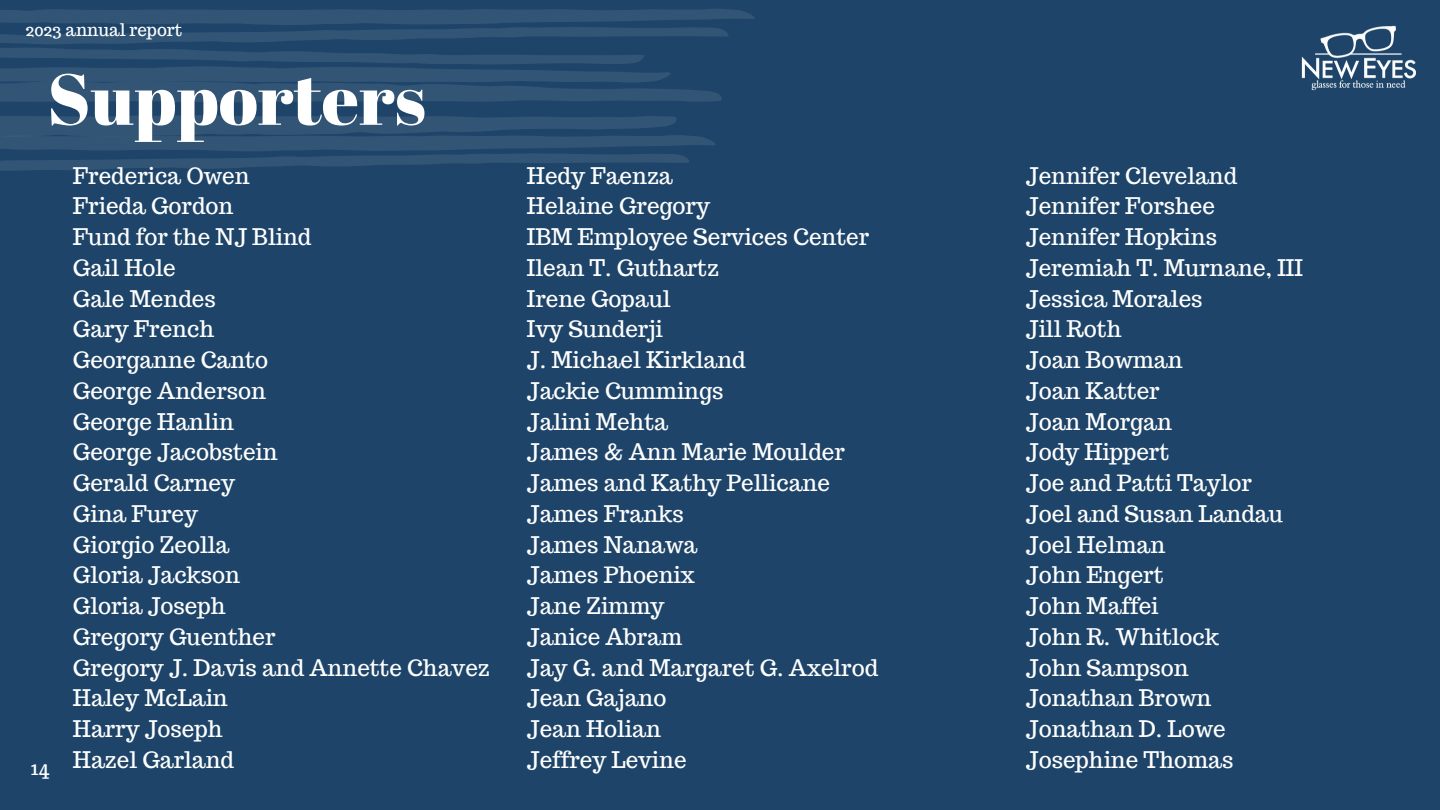
<style>
.page{position:relative;width:1440px;height:810px;background:#1e4569}
.page>*{position:absolute;margin:0;border:0;box-sizing:border-box;transform-origin:0 0}
.t1{font:72px "Abril Fatface";color:#fff}
.t2{font:22.4px "Trocchi";color:#fff}
.t3{font:20px "Trocchi";color:#fff}
.t4{font:17px "Trocchi";color:#fff}
</style>
<div class="page">
<img style="left:1301px;top:25px;width:115px;height:66px">
<svg style="left:0;top:9px;width:755px;height:35px"></svg>
<svg style="left:0;top:48px;width:670px;height:33px;fill:#325576"></svg>
<svg style="left:0;top:81px;width:722px;height:90px;fill:#325576"></svg>
<p class="t4" style="left:26px;top:18px;width:158px">2023 annual report</p>
<p class="t1" style="left:47px;top:49px;width:380px">Supporters</p>
<p class="t2" style="left:73px;top:161px;width:178px">Frederica Owen</p>
<p class="t2" style="left:73px;top:192px;width:162px">Frieda Gordon</p>
<p class="t2" style="left:73px;top:222px;width:240px">Fund for the NJ Blind</p>
<p class="t2" style="left:73px;top:253px;width:104px">Gail Hole</p>
<p class="t2" style="left:73px;top:284px;width:144px">Gale Mendes</p>
<p class="t2" style="left:73px;top:315px;width:143px">Gary French</p>
<p class="t2" style="left:73px;top:345px;width:197px">Georganne Canto</p>
<p class="t2" style="left:73px;top:376px;width:195px">George Anderson</p>
<p class="t2" style="left:73px;top:407px;width:162px">George Hanlin</p>
<p class="t2" style="left:73px;top:438px;width:206px">George Jacobstein</p>
<p class="t2" style="left:73px;top:468px;width:164px">Gerald Carney</p>
<p class="t2" style="left:73px;top:499px;width:127px">Gina Furey</p>
<p class="t2" style="left:73px;top:530px;width:158px">Giorgio Zeolla</p>
<p class="t2" style="left:73px;top:561px;width:169px">Gloria Jackson</p>
<p class="t2" style="left:73px;top:591px;width:154px">Gloria Joseph</p>
<p class="t2" style="left:73px;top:622px;width:204px">Gregory Guenther</p>
<p class="t2" style="left:73px;top:653px;width:418px">Gregory J. Davis and Annette Chavez</p>
<p class="t2" style="left:73px;top:684px;width:156px">Haley McLain</p>
<p class="t2" style="left:73px;top:714px;width:151px">Harry Joseph</p>
<p class="t2" style="left:73px;top:745px;width:163px">Hazel Garland</p>
<p class="t3" style="left:31px;top:755px;width:20px">14</p>
<p class="t2" style="left:527px;top:161px;width:147px">Hedy Faenza</p>
<p class="t2" style="left:527px;top:192px;width:185px">Helaine Gregory</p>
<p class="t2" style="left:527px;top:222px;width:344px">IBM Employee Services Center</p>
<p class="t2" style="left:527px;top:253px;width:194px">Ilean T. Guthartz</p>
<p class="t2" style="left:527px;top:284px;width:145px">Irene Gopaul</p>
<p class="t2" style="left:527px;top:315px;width:137px">Ivy Sunderji</p>
<p class="t2" style="left:527px;top:345px;width:220px">J. Michael Kirkland</p>
<p class="t2" style="left:527px;top:376px;width:198px">Jackie Cummings</p>
<p class="t2" style="left:527px;top:407px;width:143px">Jalini Mehta</p>
<p class="t2" style="left:527px;top:438px;width:319px">James &amp; Ann Marie Moulder</p>
<p class="t2" style="left:527px;top:468px;width:304px">James and Kathy Pellicane</p>
<p class="t2" style="left:527px;top:499px;width:158px">James Franks</p>
<p class="t2" style="left:527px;top:530px;width:172px">James Nanawa</p>
<p class="t2" style="left:527px;top:561px;width:169px">James Phoenix</p>
<p class="t2" style="left:527px;top:591px;width:139px">Jane Zimmy</p>
<p class="t2" style="left:527px;top:622px;width:157px">Janice Abram</p>
<p class="t2" style="left:527px;top:653px;width:353px">Jay G. and Margaret G. Axelrod</p>
<p class="t2" style="left:527px;top:684px;width:141px">Jean Gajano</p>
<p class="t2" style="left:527px;top:714px;width:135px">Jean Holian</p>
<p class="t2" style="left:527px;top:745px;width:161px">Jeffrey Levine</p>
<p class="t2" style="left:1026px;top:161px;width:213px">Jennifer Cleveland</p>
<p class="t2" style="left:1026px;top:192px;width:191px">Jennifer Forshee</p>
<p class="t2" style="left:1026px;top:222px;width:193px">Jennifer Hopkins</p>
<p class="t2" style="left:1026px;top:253px;width:278px">Jeremiah T. Murnane, III</p>
<p class="t2" style="left:1026px;top:284px;width:178px">Jessica Morales</p>
<p class="t2" style="left:1026px;top:315px;width:97px">Jill Roth</p>
<p class="t2" style="left:1026px;top:345px;width:158px">Joan Bowman</p>
<p class="t2" style="left:1026px;top:376px;width:135px">Joan Katter</p>
<p class="t2" style="left:1026px;top:407px;width:147px">Joan Morgan</p>
<p class="t2" style="left:1026px;top:438px;width:145px">Jody Hippert</p>
<p class="t2" style="left:1026px;top:468px;width:227px">Joe and Patti Taylor</p>
<p class="t2" style="left:1026px;top:499px;width:258px">Joel and Susan Landau</p>
<p class="t2" style="left:1026px;top:530px;width:141px">Joel Helman</p>
<p class="t2" style="left:1026px;top:561px;width:139px">John Engert</p>
<p class="t2" style="left:1026px;top:591px;width:134px">John Maffei</p>
<p class="t2" style="left:1026px;top:622px;width:194px">John R. Whitlock</p>
<p class="t2" style="left:1026px;top:653px;width:164px">John Sampson</p>
<p class="t2" style="left:1026px;top:684px;width:187px">Jonathan Brown</p>
<p class="t2" style="left:1026px;top:714px;width:201px">Jonathan D. Lowe</p>
<p class="t2" style="left:1026px;top:745px;width:209px">Josephine Thomas</p>
</div>
